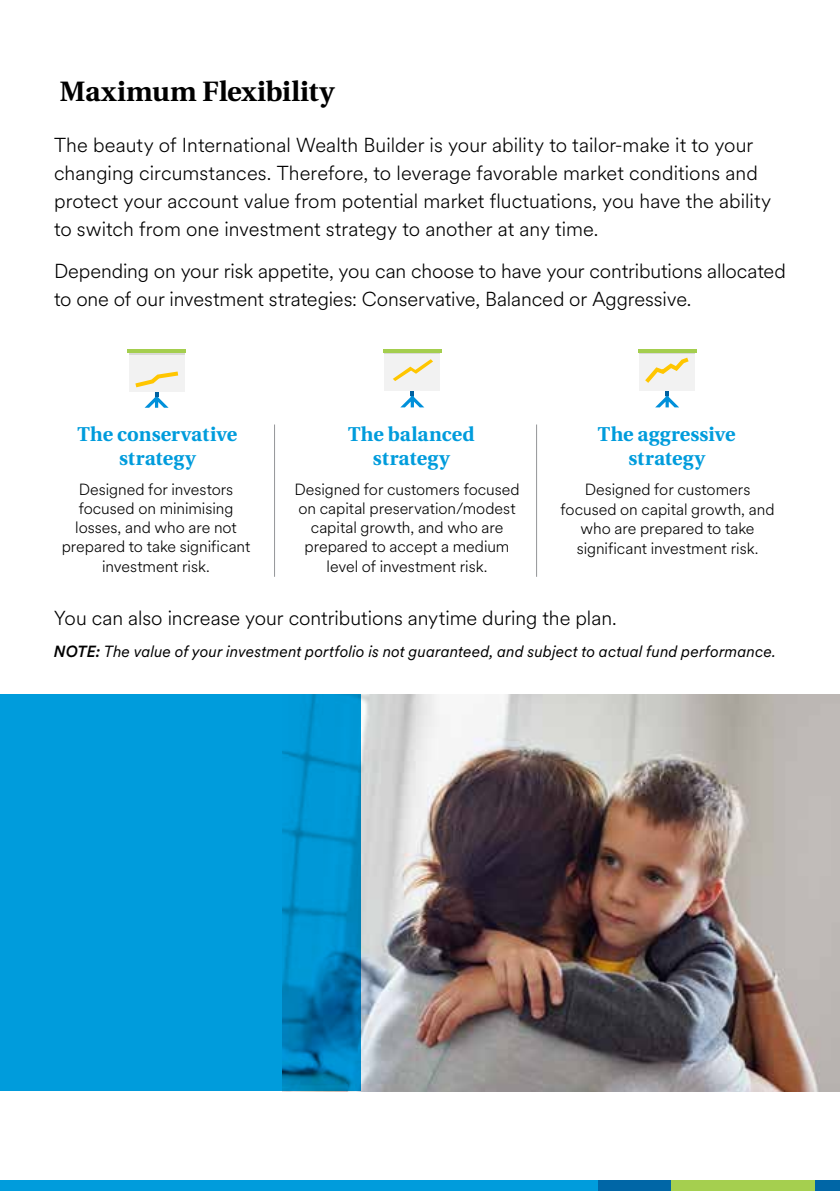
<style>
.page{position:relative;width:840px;height:1191px;background:#fff}
.page>*{position:absolute;margin:0;border:0;box-sizing:border-box;transform-origin:0 0}
.t1{font:700 28px "Utopia";letter-spacing:.01em;color:#000}
.t2{font:300 20px/28px "Met Life Circular";color:#000}
.t3{font:700 20px/24px "Utopia";letter-spacing:.01em;color:#009cdc;text-align:center}
.t4{font:300 16px/19.2px "Met Life Circular";letter-spacing:-.005em;color:#000;text-align:center}
.t5{font:italic 16px "Met Life Circular";letter-spacing:.005em;color:#000}
.s1{font-weight:500}
</style>
<div class="page">
<div style="left:597px;top:1179px;width:242px;height:12px;background:#a5cf4f"></div>
<div style="left:0;top:1179px;width:670px;height:12px;background:#009cdc"></div>
<div style="left:597px;top:1179px;width:73px;height:12px;background:#0066a6"></div>
<div style="left:814px;top:1179px;width:25px;height:12px;background:#0066a6"></div>
<img style="left:360px;top:694px;width:479px;height:397px">
<div style="left:0;top:694px;width:360px;height:397px;background:#009cdc"></div>
<div style="left:129px;top:353px;width:55px;height:38px;background:#f2f2f2"></div>
<hr style="left:129px;top:353px;width:55px;height:1px;background:#d9d9d6">
<hr style="left:127px;top:349px;width:59px;height:4px;background:#a4ce4e">
<svg style="left:131px;top:371px;width:51px;height:37px"></svg>
<svg style="left:401px;top:391px;width:23px;height:16px"></svg>
<div style="left:384px;top:352px;width:55px;height:39px;background:#f2f2f2"></div>
<hr style="left:384px;top:352px;width:55px;height:2px;background:#d9d9d6">
<hr style="left:383px;top:349px;width:58px;height:3px;background:#a4ce4e">
<svg style="left:393px;top:359px;width:40px;height:22px"></svg>
<div style="left:639px;top:352px;width:55px;height:39px;background:#f2f2f2"></div>
<hr style="left:639px;top:352px;width:55px;height:2px;background:#d9d9d6">
<hr style="left:637px;top:349px;width:59px;height:3px;background:#a4ce4e">
<svg style="left:645px;top:357px;width:44px;height:50px"></svg>
<hr style="left:274px;top:424px;width:1px;height:153px;background:#939598">
<hr style="left:536px;top:424px;width:1px;height:153px;background:#939598">
<h1 class="t1" style="left:60px;top:75px;width:276px">Maximum Flexibility</h1>
<p class="t2" style="left:54px;top:130px;width:718px">The beauty of International Wealth Builder is your ability to tailor-make it to your changing circumstances. Therefore, to leverage favorable market conditions and protect your account value from potential market fluctuations, you have the ability to switch from one investment strategy to another at any time.</p>
<p class="t2" style="left:54px;top:256px;width:732px">Depending on your risk appetite, you can choose to have your contributions allocated to one of our investment strategies: Conservative, Balanced or Aggressive.</p>
<p class="t3" style="left:77px;top:423px;width:161px">The conservative strategy</p>
<p class="t3" style="left:348px;top:423px;width:128px">The balanced strategy</p>
<p class="t3" style="left:597px;top:423px;width:139px">The aggressive strategy</p>
<p class="t4" style="left:62px;top:479px;width:190px">Designed for investors focused on minimising losses, and who are not prepared to take significant investment risk.</p>
<p class="t4" style="left:294px;top:479px;width:227px">Designed for customers focused on capital preservation/modest capital growth, and who are prepared to accept a medium level of investment risk.</p>
<p class="t4" style="left:560px;top:478px;width:215px;line-height:19.8px">Designed for customers focused on capital growth, and who are prepared to take significant investment risk.</p>
<p class="t2" style="left:54px;top:603px;width:564px">You can also increase your contributions anytime during the plan.</p>
<p class="t5" style="left:54px;top:641px;width:723px"><span class="s1">NOTE:</span> The value of your investment portfolio is not guaranteed, and subject to actual fund performance.</p>
</div>
